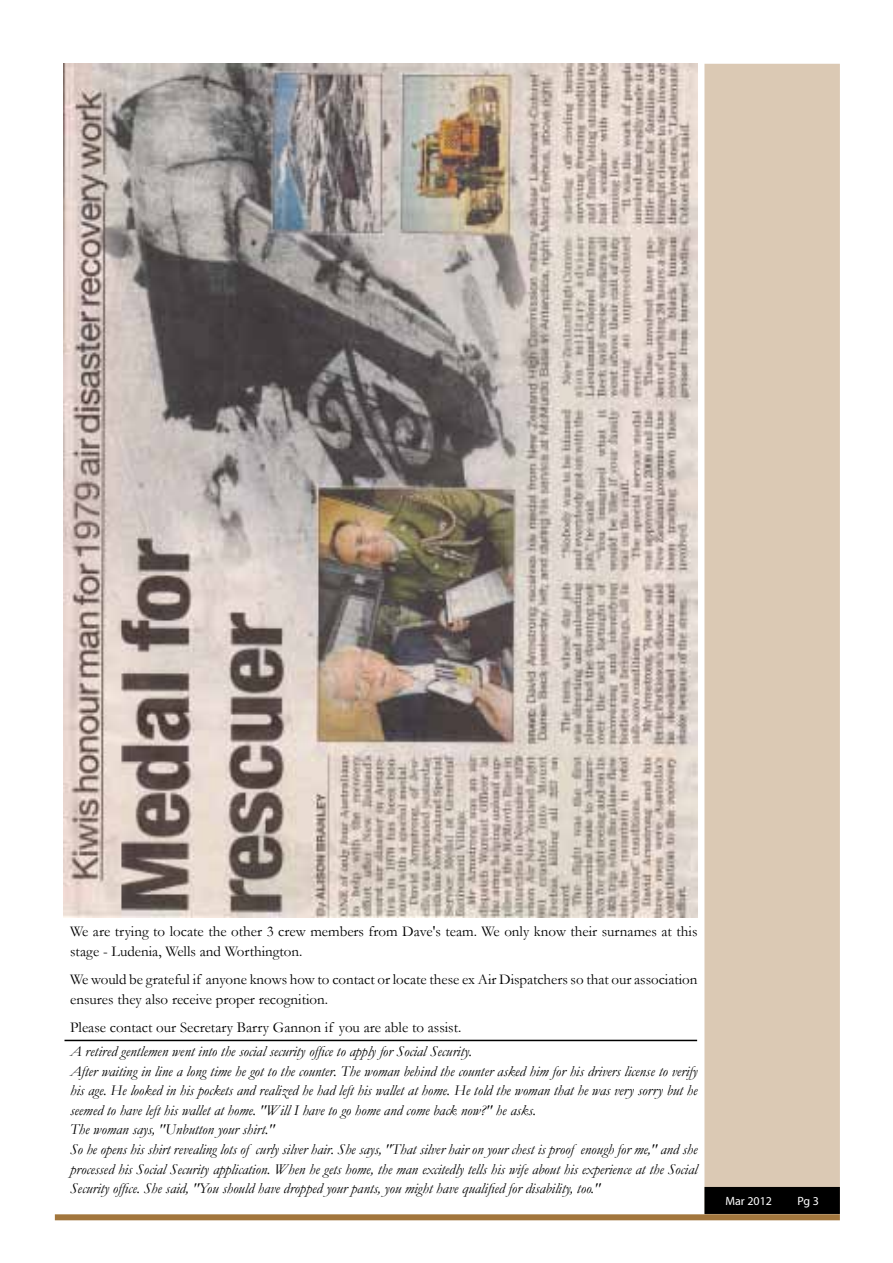
<style>
.page{position:relative;width:893px;height:1263px;background:#fff}
.page>*{position:absolute;margin:0;border:0;box-sizing:border-box;transform-origin:0 0}
.t1{font:italic 15px/19.6px "Garamond";color:#000}
.t2{font:15px/19.6px "Garamond";color:#000}
.t3{font:12px "Myriad Pro";color:#fff}
</style>
<div class="page">
<div style="left:704px;top:64px;width:136px;height:1151px;background:#dbc9b4;border:2px solid #dbc9b4"></div>
<div style="left:55px;top:1214px;width:785px;height:6px;background:#a2763d"></div>
<div style="left:705px;top:1188px;width:134px;height:25px;background:#000"></div>
<div style="left:704px;top:1187px;width:136px;height:27px;border:2px solid #000"></div>
<img style="left:64px;top:64px;width:633px;height:854px">
<hr style="left:64px;top:1040px;width:633px;height:1px;background:#000">
<p class="t2" style="left:70px;top:921px;width:629px">We are trying to locate the other 3 crew members from Dave's team. We only know their surnames at this stage - Ludenia, Wells and Worthington.</p>
<p class="t2" style="left:70px;top:969px;width:629px">We would be grateful if anyone knows how to contact or locate these ex Air Dispatchers so that our association ensures they also receive proper recognition.</p>
<p class="t2" style="left:70px;top:1017px;width:393px">Please contact our Secretary Barry Gannon if you are able to assist.</p>
<p class="t1" style="left:70px;top:1041px;width:629px">A retired gentlemen went into the social security office to apply for Social Security.<br>After waiting in line a long time he got to the counter. The woman behind the counter asked him for his drivers license to verify his age. He looked in his pockets and realized he had left his wallet at home. He told the woman that he was very sorry but he seemed to have left his wallet at home. "Will I have to go home and come back now?" he asks.<br>The woman says, "Unbutton your shirt."<br>So he opens his shirt revealing lots of curly silver hair. She says, "That silver hair on your chest is proof enough for me," and she processed his Social Security application. When he gets home, the man excitedly tells his wife about his experience at the Social Security office. She said, "You should have dropped your pants, you might have qualified for disability, too."</p>
<p class="t3" style="left:725px;top:1193px;width:48px">Mar 2012</p>
<p class="t3" style="left:797px;top:1193px;width:23px">Pg 3</p>
</div>
